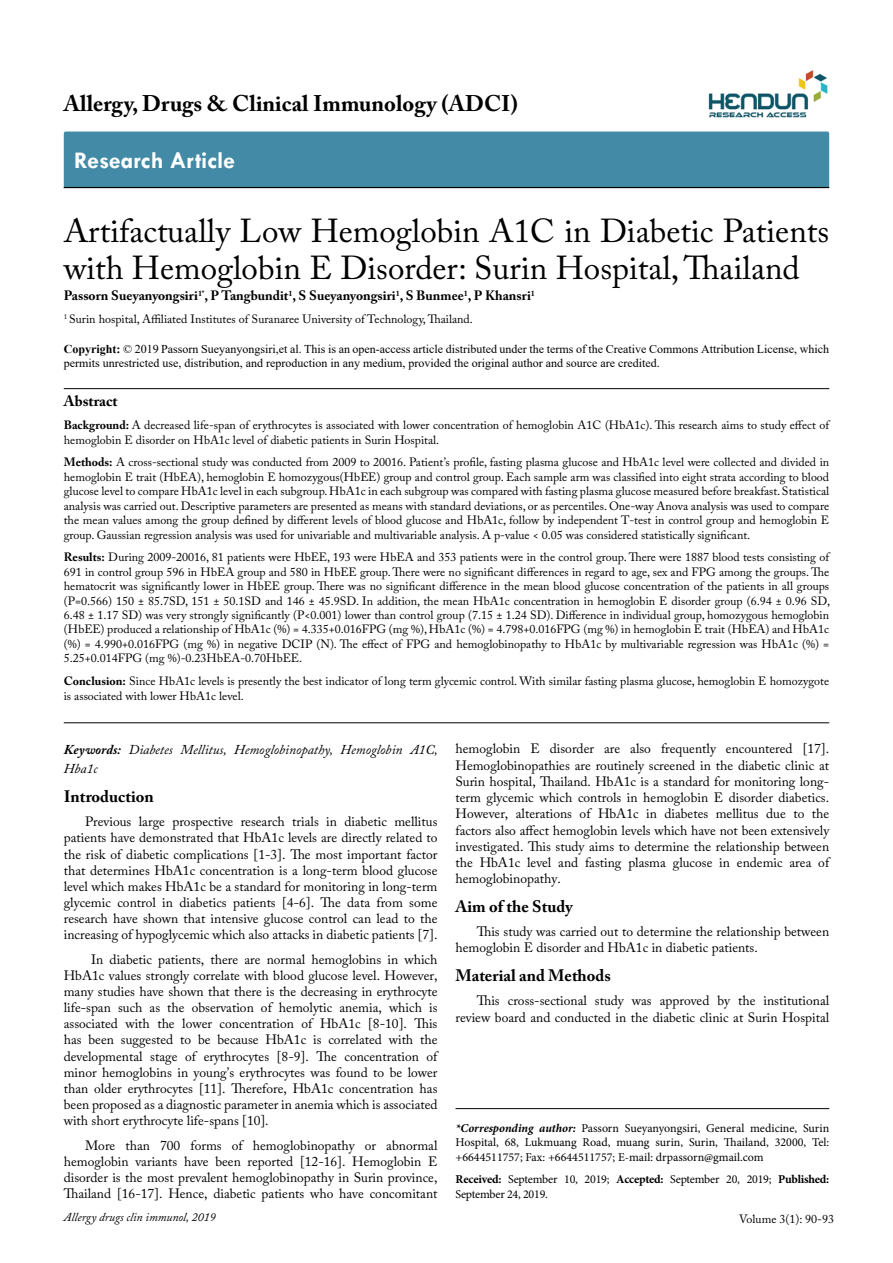
<style>
.page{position:relative;width:893px;height:1263px;background:#fff}
.page>*{position:absolute;margin:0;border:0;box-sizing:border-box;transform-origin:0 0}
.t1{font:33px/36.3px "Adobe Caslon Pro";color:#000}
.t2{font:700 24px "Tw Cen";color:#fff}
.t3{font:700 22.5px "Adobe Caslon Pro";color:#000}
.t4{font:700 16.5px "Adobe Caslon Pro";color:#000}
.t5{font:700 15px "Adobe Caslon Pro";color:#000}
.t6{font:13.5px/16px "Adobe Caslon Pro";color:#000;text-align:justify}
.t7{font:700 13.5px "Adobe Caslon Pro";color:#000}
.t8{font:italic 13.5px/19.8px "Adobe Caslon Pro";color:#000}
.t9{font:12px/14.4px "Adobe Caslon Pro";color:#000}
.t10{font:12px/14.4px "Minion Pro";letter-spacing:-.01em;color:#000;text-align:justify}
.t11{font:12px/14.4px "Times New Roman";color:#000}
.t12{font:italic 12px "Adobe Caslon Pro";color:#000}
.s1{font-weight:700}
.s2{font-weight:700;font-style:italic}
</style>
<div class="page">
<div style="left:64px;top:132px;width:765px;height:55px;background:#428aa6"></div>
<hr style="left:64px;top:187px;width:765px;height:1px;background:#000">
<img style="left:708px;top:70px;width:120px;height:48px">
<hr style="left:455px;top:1108px;width:374px;height:1px;background:#000">
<hr style="left:64px;top:388px;width:765px;height:1px;background:#000">
<hr style="left:64px;top:722px;width:765px;height:1px;background:#000">
<h3 class="t3" style="left:64px;top:90px;width:455px">Allergy, Drugs &amp; Clinical Immunology (ADCI)</h3>
<h2 class="t2" style="left:74px;top:146px;width:162px">Research Article</h2>
<h1 class="t1" style="left:64px;top:213px;width:767px">Artifactually Low Hemoglobin A1C in Diabetic Patients with Hemoglobin E Disorder: Surin Hospital, Thailand</h1>
<p class="t7" style="left:64px;top:288px;width:473px">Passorn Sueyanyongsiri<sup>1*</sup>, P Tangbundit<sup>1</sup>, S Sueyanyongsiri<sup>1</sup>, S Bunmee<sup>1</sup>, P Khansri<sup>1</sup></p>
<p class="t9" style="left:64px;top:312px;width:411px"><sup>1</sup> Surin hospital, Affiliated Institutes of Suranaree University of Technology, Thailand.</p>
<p class="t11" style="left:64px;top:341px;width:767px"><span class="s1">Copyright:</span> © 2019 Passorn Sueyanyongsiri,et al. This is an open-access article distributed under the terms of the Creative Commons Attribution License, which permits unrestricted use, distribution, and reproduction in any medium, provided the original author and source are credited.</p>
<p class="t5" style="left:64px;top:392px;width:55px">Abstract</p>
<p class="t9" style="left:64px;top:418px;width:767px"><span class="s1">Background:</span> A decreased life-span of erythrocytes is associated with lower concentration of hemoglobin A1C (HbA1c). This research aims to study effect of hemoglobin E disorder on HbA1c level of diabetic patients in Surin Hospital.</p>
<p class="t9" style="left:64px;top:455px;width:767px;text-align:justify"><span class="s1">Methods:</span> A cross-sectional study was conducted from 2009 to 20016. Patient’s profile, fasting plasma glucose and HbA1c level were collected and divided in hemoglobin E trait (HbEA), hemoglobin E homozygous(HbEE) group and control group. Each sample arm was classified into eight strata according to blood glucose level to compare HbA1c level in each subgroup. HbA1c in each subgroup was compared with fasting plasma glucose measured before breakfast. Statistical analysis was carried out. Descriptive parameters are presented as means with standard deviations, or as percentiles. One-way Anova analysis was used to compare the mean values among the group defined by different levels of blood glucose and HbA1c, follow by independent T-test in control group and hemoglobin E group. Gaussian regression analysis was used for univariable and multivariable analysis. A p-value &lt; 0.05 was considered statistically significant.</p>
<p class="t9" style="left:64px;top:550px;width:768px;text-align:justify"><span class="s1">Results:</span> During 2009-20016, 81 patients were HbEE, 193 were HbEA and 353 patients were in the control group. There were 1887 blood tests consisting of 691 in control group 596 in HbEA group and 580 in HbEE group. There were no significant differences in regard to age, sex and FPG among the groups. The hematocrit was significantly lower in HbEE group. There was no significant difference in the mean blood glucose concentration of the patients in all groups (P=0.566) 150 ± 85.7SD, 151 ± 50.1SD and 146 ± 45.9SD. In addition, the mean HbA1c concentration in hemoglobin E disorder group (6.94 ± 0.96 SD, 6.48 ± 1.17 SD) was very strongly significantly (P&lt;0.001) lower than control group (7.15 ± 1.24 SD). Difference in individual group, homozygous hemoglobin (HbEE) produced a relationship of HbA1c (%) = 4.335+0.016FPG (mg %), HbA1c (%) = 4.798+0.016FPG (mg %) in hemoglobin E trait (HbEA) and HbA1c (%) = 4.990+0.016FPG (mg %) in negative DCIP (N). The effect of FPG and hemoglobinopathy to HbA1c by multivariable regression was HbA1c (%) = 5.25+0.014FPG (mg %)-0.23HbEA-0.70HbEE.</p>
<p class="t9" style="left:64px;top:674px;width:767px"><span class="s1">Conclusion:</span> Since HbA1c levels is presently the best indicator of long term glycemic control. With similar fasting plasma glucose, hemoglobin E homozygote is associated with lower HbA1c level.</p>
<p class="t8" style="left:64px;top:739px;width:376px"><span class="s1">Keywords:</span> Diabetes Mellitus, Hemoglobinopathy, Hemoglobin A1C,<br>Hba1c</p>
<h3 class="t4" style="left:64px;top:786px;width:92px">Introduction</h3>
<p class="t6" style="left:64px;top:814px;width:375px;text-indent:21px">Previous large prospective research trials in diabetic mellitus patients have demonstrated that HbA1c levels are directly related to the risk of diabetic complications [1-3]. The most important factor that determines HbA1c concentration is a long-term blood glucose level which makes HbA1c be a standard for monitoring in long-term glycemic control in diabetics patients [4-6]. The data from some research have shown that intensive glucose control can lead to the increasing of hypoglycemic which also attacks in diabetic patients [7].</p>
<p class="t6" style="left:64px;top:951px;width:375px;text-indent:27px">In diabetic patients, there are normal hemoglobins in which HbA1c values strongly correlate with blood glucose level. However, many studies have shown that there is the decreasing in erythrocyte life-span such as the observation of hemolytic anemia, which is associated with the lower concentration of HbA1c [8-10]. This has been suggested to be because HbA1c is correlated with the developmental stage of erythrocytes [8-9]. The concentration of minor hemoglobins in young’s erythrocytes was found to be lower than older erythrocytes [11]. Therefore, HbA1c concentration has been proposed as a diagnostic parameter in anemia which is associated with short erythrocyte life-spans [10].</p>
<p class="t6" style="left:64px;top:1137px;width:375px;text-indent:21px">More than 700 forms of hemoglobinopathy or abnormal hemoglobin variants have been reported [12-16]. Hemoglobin E disorder is the most prevalent hemoglobinopathy in Surin province, Thailand [16-17]. Hence, diabetic patients who have concomitant</p>
<p class="t6" style="left:455px;top:741px;width:375px">hemoglobin E disorder are also frequently encountered [17].<br>Hemoglobinopathies are routinely screened in the diabetic clinic at Surin hospital, Thailand. HbA1c is a standard for monitoring long&shy;term glycemic which controls in hemoglobin E disorder diabetics.<br>However, alterations of HbA1c in diabetes mellitus due to the factors also affect hemoglobin levels which have not been extensively investigated. This study aims to determine the relationship between the HbA1c level and fasting plasma glucose in endemic area of hemoglobinopathy.</p>
<h3 class="t4" style="left:455px;top:896px;width:119px">Aim of the Study</h3>
<p class="t6" style="left:455px;top:923px;width:375px;text-indent:21px">This study was carried out to determine the relationship between hemoglobin E disorder and HbA1c in diabetic patients.</p>
<h3 class="t4" style="left:455px;top:965px;width:157px">Material and Methods</h3>
<p class="t6" style="left:455px;top:993px;width:375px;text-align:right">This cross-sectional study was approved by the institutional review board and conducted in the diabetic clinic at Surin Hospital</p>
<p class="t10" style="left:455px;top:1121px;width:375px"><span class="s2">*Corresponding author:</span> Passorn Sueyanyongsiri, General medicine, Surin Hospital, 68, Lukmuang Road, muang surin, Surin, Thailand, 32000, Tel: +6644511757; Fax: +6644511757; E-mail: drpassorn@gmail.com</p>
<p class="t10" style="left:455px;top:1172px;width:375px"><span class="s1">Received:</span> September 10, 2019; <span class="s1">Accepted:</span> September 20, 2019; <span class="s1">Published:<br></span>September 24, 2019.</p>
<p class="t12" style="left:64px;top:1210px;width:153px">Allergy drugs clin immunol, 2019</p>
<p class="t9" style="left:739px;top:1211px;width:96px">Volume 3(1): 90-93</p>
</div>
